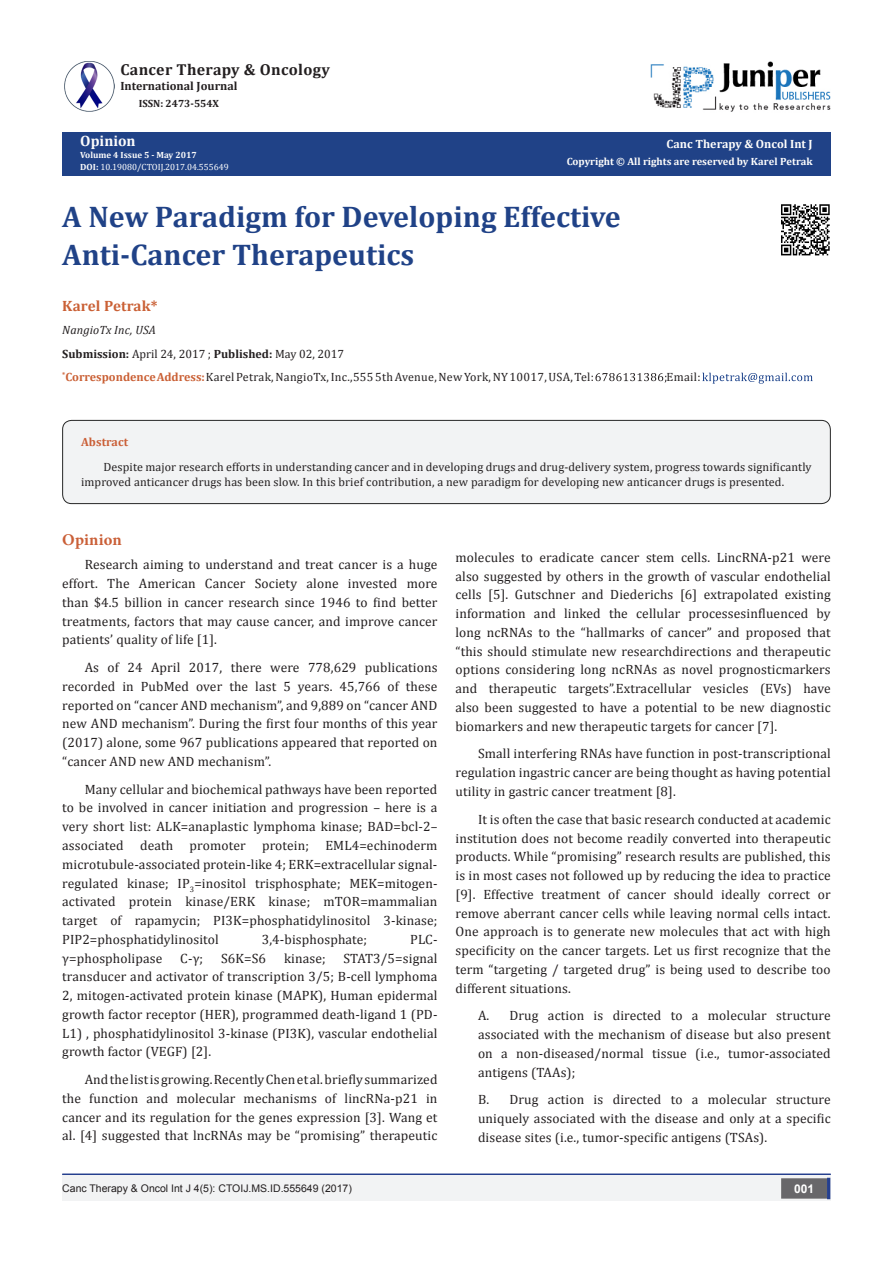
<style>
.page{position:relative;width:893px;height:1263px;background:#fff}
.page>*{position:absolute;margin:0;border:0;box-sizing:border-box;transform-origin:0 0}
.t1{font:700 30px "Cambria";color:#204287}
.t2{font:700 16.5px "Minion Pro";letter-spacing:.01em;color:#ca5f37}
.t3{font:700 15.9px "Cambria";letter-spacing:.02em;color:#231f20}
.t4{font:700 15px "Cambria";letter-spacing:.01em;color:#ca6035}
.t5{font:700 15px "Cambria";color:#fcfcfc}
.t6{font:13.5px/18.8px "Cambria";letter-spacing:.01em;color:#231f20;text-align:justify}
.t7{font:12px/15.8px "Cambria";letter-spacing:.01em;color:#231f20}
.t8{font:700 12px "Cambria";color:#fffefc}
.t9{font:700 12px "Cambria";color:#231f20}
.t10{font:italic 12px "Cambria";letter-spacing:.01em;color:#231f20}
.t11{font:700 12px "Cambria";letter-spacing:.01em;color:#ca5f37}
.t12{font:700 12px "Arial";color:#fff}
.t13{font:10.5px "Arial";color:#231f20}
.t14{font:700 10.5px "Cambria";color:#fffefc}
.t15{font:700 10.5px "Cambria";color:#231f20}
.t16{font:9px "Cambria";color:#fff}
.t17{font:700 9px "Cambria";color:#fcfcfc}
.s1{font-weight:700;color:#fcfcfc}
.s2{color:#fff}
.s3{font-weight:700}
.s4{font-weight:700;color:#ca6035}
</style>
<div class="page">
<div style="left:62px;top:132px;width:769px;height:43px;background:#204287"></div>
<svg style="left:595px;top:373px;width:71px;height:10px"></svg>
<svg style="left:702px;top:373px;width:111px;height:11px"></svg>
<div style="left:62px;top:1175px;width:494px;height:26px;background:#f2f3f4"></div>
<div style="left:503px;top:1175px;width:328px;height:26px;background:#f2f3f4"></div>
<div style="left:782px;top:1179px;width:44px;height:19px;background:#68676a"></div>
<div style="left:781px;top:1178px;width:46px;height:20px;border:2px solid #68676a"></div>
<hr style="left:827px;top:1178px;width:3px;height:21px;background:#253f8e">
<img style="left:651px;top:61px;width:180px;height:51px">
<img style="left:64px;top:61px;width:50px;height:51px">
<div style="left:63px;top:420px;width:767px;height:84px;background:#f2f3f4;border-radius:9px"></div>
<div style="left:62px;top:420px;width:769px;height:84px;border:1px solid #262626;border-radius:9px"></div>
<hr style="left:62px;top:1173px;width:769px;height:2px;background:#253f8e">
<img style="left:781px;top:204px;width:49px;height:52px">
<p class="t3" style="left:120px;top:58px;width:211px">Cancer Therapy &amp; Oncology</p>
<p class="t9" style="left:120px;top:77px;width:119px">International Journal</p>
<p class="t15" style="left:139px;top:96px;width:82px">ISSN: 2473-554X</p>
<p class="t5" style="left:80px;top:130px;width:57px">Opinion</p>
<p class="t17" style="left:80px;top:149px;width:118px">Volume 4 Issue 5 - May 2017</p>
<p class="t16" style="left:80px;top:162px;width:150px"><span class="s1">DOI:</span> 10.19080/CTOIJ.2017.04.555649</p>
<p class="t8" style="left:667px;top:135px;width:148px">Canc Therapy &amp; Oncol Int J</p>
<p class="t14" style="left:567px;top:154px;width:248px">Copyright © All rights are reserved by <span class="s2">Karel Petrak</span></p>
<p class="t1" style="left:62px;top:196px;width:560px">A New Paradigm for Developing Effective</p>
<p class="t1" style="left:62px;top:233px;width:354px">Anti-Cancer Therapeutics</p>
<p class="t4" style="left:62px;top:295px;width:97px">Karel Petrak*</p>
<p class="t10" style="left:62px;top:322px;width:95px">NangioTx Inc, USA</p>
<p class="t7" style="left:62px;top:346px;width:283px"><span class="s3">Submission:</span> April 24, 2017 ; <span class="s3">Published:</span> May 02, 2017</p>
<p class="t7" style="left:62px;top:369px;width:533px"><sup>*</sup><span class="s4">Correspondence Address:</span>Karel Petrak, NangioTx, Inc.,555 5th Avenue, New York, NY 10017, USA, Tel:</p>
<p class="t7" style="left:667px;top:369px;width:35px">Email:</p>
<p class="t11" style="left:81px;top:433px;width:49px">Abstract</p>
<p class="t7" style="left:81px;top:459px;width:732px;text-indent:22px">Despite major research efforts in understanding cancer and in developing drugs and drug-delivery system, progress towards significantly improved anticancer drugs has been slow. In this brief contribution, a new paradigm for developing new anticancer drugs is presented.</p>
<p class="t2" style="left:62px;top:528px;width:61px">Opinion</p>
<p class="t6" style="left:62px;top:555px;width:377px;text-indent:22px">Research aiming to understand and treat cancer is a huge effort. The American Cancer Society alone invested more than $4.5 billion in cancer research since 1946 to find better treatments, factors that may cause cancer, and improve cancer patients’ quality of life [1].</p>
<p class="t6" style="left:62px;top:658px;width:377px;text-indent:22px">As of 24 April 2017, there were 778,629 publications recorded in PubMed over the last 5 years. 45,766 of these reported on “cancer AND mechanism”, and 9,889 on “cancer AND new AND mechanism”. During the first four months of this year (2017) alone, some 967 publications appeared that reported on “cancer AND new AND mechanism”.</p>
<p class="t6" style="left:62px;top:780px;width:377px;text-indent:22px">Many cellular and biochemical pathways have been reported to be involved in cancer initiation and progression – here is a very short list: ALK=anaplastic lymphoma kinase; BAD=bcl-2– associated death promoter protein; EML4=echinoderm microtubule-associated protein-like 4; ERK=extracellular signal&shy;regulated kinase; IP<sub>3</sub>=inositol trisphosphate; MEK=mitogen&shy;activated protein kinase/ERK kinase; mTOR=mammalian target of rapamycin; PI3K=phosphatidylinositol 3-kinase; PIP2=phosphatidylinositol</p>
<p class="t6" style="left:262px;top:930px;width:107px">3,4-bisphosphate;</p>
<p class="t6" style="left:410px;top:930px;width:29px">PLC-</p>
<p class="t6" style="left:62px;top:948px;width:102px">γ=phospholipase</p>
<p class="t6" style="left:180px;top:948px;width:24px">C-γ;</p>
<p class="t6" style="left:221px;top:948px;width:46px">S6K=S6</p>
<p class="t6" style="left:284px;top:948px;width:43px">kinase;</p>
<p class="t6" style="left:62px;top:948px;width:377px;text-indent:281px">STAT3/5=signal transducer and activator of transcription 3/5; B-cell lymphoma 2, mitogen-activated protein kinase (MAPK), Human epidermal growth factor receptor (HER), programmed death-ligand 1 (PD-L1) , phosphatidylinositol 3-kinase (PI3K), vascular endothelial growth factor (VEGF) [2].</p>
<p class="t6" style="left:62px;top:1070px;width:377px;text-indent:22px">And the list is growing. Recently Chen et al. briefly summarized the function and molecular mechanisms of lincRNa-p21 in cancer and its regulation for the genes expression [3]. Wang et al. [4] suggested that lncRNAs may be “promising” therapeutic</p>
<p class="t6" style="left:455px;top:548px;width:377px">molecules to eradicate cancer stem cells. LincRNA-p21 were also suggested by others in the growth of vascular endothelial cells [5]. Gutschner and Diederichs [6] extrapolated existing information and linked the cellular processesinfluenced by long ncRNAs to the “hallmarks of cancer” and proposed that “this should stimulate new researchdirections and therapeutic options considering long ncRNAs as novel prognosticmarkers and therapeutic targets”.Extracellular vesicles (EVs) have also been suggested to have a potential to be new diagnostic biomarkers and new therapeutic targets for cancer [7].</p>
<p class="t6" style="left:455px;top:744px;width:377px;text-indent:22px">Small interfering RNAs have function in post-transcriptional regulation ingastric cancer are being thought as having potential utility in gastric cancer treatment [8].</p>
<p class="t6" style="left:455px;top:810px;width:377px;text-indent:22px">It is often the case that basic research conducted at academic institution does not become readily converted into therapeutic products. While “promising” research results are published, this is in most cases not followed up by reducing the idea to practice [9]. Effective treatment of cancer should ideally correct or remove aberrant cancer cells while leaving normal cells intact.<br>One approach is to generate new molecules that act with high specificity on the cancer targets. Let us first recognize that the term “targeting / targeted drug” is being used to describe too different situations.</p>
<p class="t6" style="left:478px;top:1006px;width:354px">A. Drug action is directed to a molecular structure associated with the mechanism of disease but also present on a non-diseased/normal tissue (i.e., tumor-associated antigens (TAAs);</p>
<p class="t6" style="left:478px;top:1090px;width:354px">B. Drug action is directed to a molecular structure uniquely associated with the disease and only at a specific disease sites (i.e., tumor-specific antigens (TSAs).</p>
<p class="t13" style="left:62px;top:1181px;width:291px">Canc Therapy &amp; Oncol Int J 4(5): CTOIJ.MS.ID.555649 (2017)</p>
<p class="t12" style="left:794px;top:1180px;width:22px">001</p>
</div>
